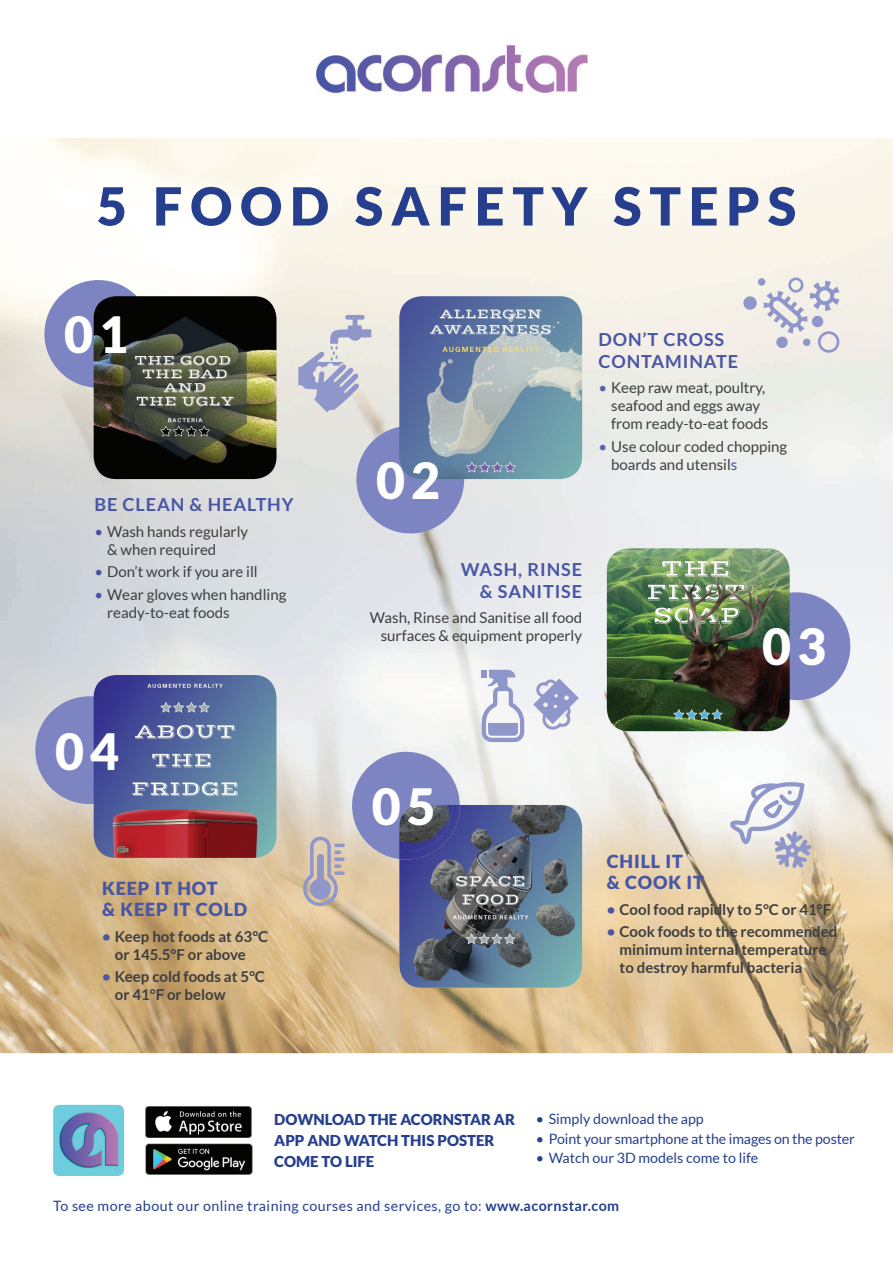
<style>
.page{position:relative;width:893px;height:1263px;background:#fff}
.page>*{position:absolute;margin:0;border:0;box-sizing:border-box;transform-origin:0 0}
.t1{font:900 52.5px "Lato";letter-spacing:.15em;color:#253f8e}
.t2{font:900 49.95px "Lato";letter-spacing:.12em;color:#fff}
.t3{font:700 18px/21.6px "Lato";letter-spacing:.05em;color:#4756a5}
.t4{font:900 18px/21.6px "Lato";letter-spacing:.05em;color:#4756a5}
.t5{font:15px/18px "Lato";color:#3e3e3f}
.t6{font:700 15px/18px "Lato";color:#3e3e3f}
.t7{font:900 15px/21px "Lato";color:#253f8e}
.t8{font:14.25px "Lato";color:#253f8e}
.t9{font:14.25px "Lato";letter-spacing:.03em;color:#253f8e}
.s1{color:#4756a5}
.s2{color:#5764ae}
.s3{font-weight:700}
</style>
<div class="page">
<img style="left:0;top:138px;width:893px;height:915px">
<div style="left:48px;top:284px;width:100px;height:100px;background:#7c85c1;border-radius:50%"></div>
<div style="left:44px;top:280px;width:108px;height:108px;border:8px solid #7c85c1;border-radius:50%"></div>
<div style="left:360px;top:429px;width:100px;height:101px;background:#7c85c1;border-radius:50%"></div>
<div style="left:356px;top:426px;width:108px;height:107px;border:8px solid #7c85c1;border-radius:50%"></div>
<img style="left:316px;top:45px;width:272px;height:48px">
<img style="left:146px;top:1143px;width:106px;height:32px">
<img style="left:146px;top:1106px;width:106px;height:31px">
<img style="left:53px;top:1105px;width:71px;height:71px">
<img style="left:94px;top:296px;width:182px;height:183px">
<img style="left:399px;top:296px;width:183px;height:183px">
<div style="left:743px;top:296px;width:14px;height:14px;background:#8f96ca;border-radius:50%"></div>
<svg style="left:764px;top:277px;width:76px;height:76px;background:#dcdae0"></svg>
<div style="left:776px;top:337px;width:12px;height:11px;background:#8f96ca;border-radius:50%"></div>
<div style="left:812px;top:316px;width:11px;height:11px;background:#8f96ca;border-radius:50%"></div>
<div style="left:758px;top:278px;width:7px;height:8px;background:#8f96ca;border-radius:50%"></div>
<div style="left:803px;top:339px;width:7px;height:7px;background:#8f96ca;border-radius:50%"></div>
<svg style="left:298px;top:315px;width:73px;height:97px;background:#ccccd7"></svg>
<div style="left:746px;top:596px;width:101px;height:100px;background:#7c85c1;border-radius:50%"></div>
<div style="left:743px;top:592px;width:107px;height:108px;border:8px solid #7c85c1;border-radius:50%"></div>
<img style="left:607px;top:548px;width:183px;height:183px">
<div style="left:39px;top:700px;width:100px;height:100px;background:#7c85c1;border-radius:50%"></div>
<div style="left:35px;top:696px;width:108px;height:108px;border:8px solid #7c85c1;border-radius:50%"></div>
<img style="left:94px;top:675px;width:182px;height:183px">
<svg style="left:302px;top:836px;width:43px;height:71px;background:#bfb4b4"></svg>
<svg style="left:352px;top:752px;width:108px;height:107px;background:#949ac7"></svg>
<img style="left:399px;top:805px;width:183px;height:183px">
<img style="left:399px;top:805px;width:61px;height:54px">
<svg style="left:533px;top:678px;width:46px;height:54px"></svg>
<svg style="left:482px;top:670px;width:42px;height:72px"></svg>
<svg style="left:730px;top:782px;width:81px;height:86px"></svg>
<h1 class="t1" style="left:97px;top:176px;width:701px">5 FOOD SAFETY STEPS</h1>
<h2 class="t2" style="left:64px;top:305px;width:65px">01</h2>
<p class="t3" style="left:94px;top:494px;width:201px">BE CLEAN &amp; HEALTHY</p>
<p class="t5" style="left:107px;top:522px;width:142px;text-indent:-13px"><span class="s1">•</span> Wash hands regularly &amp; when required</p>
<p class="t5" style="left:94px;top:563px;width:165px"><span class="s1">•</span> Don’t work if you are ill</p>
<p class="t5" style="left:107px;top:585px;width:181px;text-indent:-13px"><span class="s1">•</span> Wear gloves when handling ready-to-eat foods</p>
<h2 class="t2" style="left:55px;top:723px;width:65px">04</h2>
<p class="t4" style="left:102px;top:877px;width:147px">KEEP IT HOT<br>&amp; KEEP IT COLD</p>
<p class="t6" style="left:115px;top:927px;width:155px;text-indent:-13px"><span class="s1">•</span> Keep hot foods at 63°C or 145.5°F or above</p>
<p class="t6" style="left:115px;top:968px;width:152px;text-indent:-13px"><span class="s1">•</span> Keep cold foods at 5°C or 41°F or below</p>
<h2 class="t2" style="left:376px;top:451px;width:65px">02</h2>
<p class="t3" style="left:598px;top:329px;width:141px">DON’T CROSS<br>CONTAMINATE</p>
<p class="t5" style="left:611px;top:379px;width:159px;text-indent:-13px"><span class="s2">•</span> Keep raw meat, poultry, seafood and eggs away from ready-to-eat foods</p>
<p class="t5" style="left:611px;top:437px;width:177px;text-indent:-13px"><span class="s2">•</span> Use colour coded chopping boards and utensil<span class="s1">s</span></p>
<p class="t3" style="left:461px;top:558px;width:123px;text-align:right">WASH, RINSE &amp; SANITISE</p>
<p class="t5" style="left:370px;top:609px;width:214px;text-align:right">Wash, Rinse and Sanitise all food surfaces &amp; equipment properly</p>
<h2 class="t2" style="left:762px;top:618px;width:65px">03</h2>
<h2 class="t2" style="left:372px;top:777px;width:65px">05</h2>
<p class="t4" style="left:607px;top:850px;width:99px">CHILL IT<br>&amp; COOK IT</p>
<p class="t6" style="left:607px;top:900px;width:226px"><span class="s1">•</span> Cool food rapidly to 5°C or 41°F</p>
<p class="t6" style="left:620px;top:923px;width:219px;text-indent:-13px"><span class="s1">•</span> Cook foods to the recommended minimum internal temperature to destroy harmful bacteria</p>
<p class="t7" style="left:274px;top:1109px;width:242px">DOWNLOAD THE ACORNSTAR AR<br>APP AND WATCH THIS POSTER<br>COME TO LIFE</p>
<p class="t8" style="left:536px;top:1111px;width:169px">• Simply download the app</p>
<p class="t8" style="left:536px;top:1131px;width:320px">• Point your smartphone at the images on the poster</p>
<p class="t8" style="left:536px;top:1150px;width:224px">• Watch our 3D models come to life</p>
<p class="t9" style="left:53px;top:1198px;width:567px">To see more about our online training courses and services, go to: <span class="s3">www.acornstar.com</span></p>
</div>
